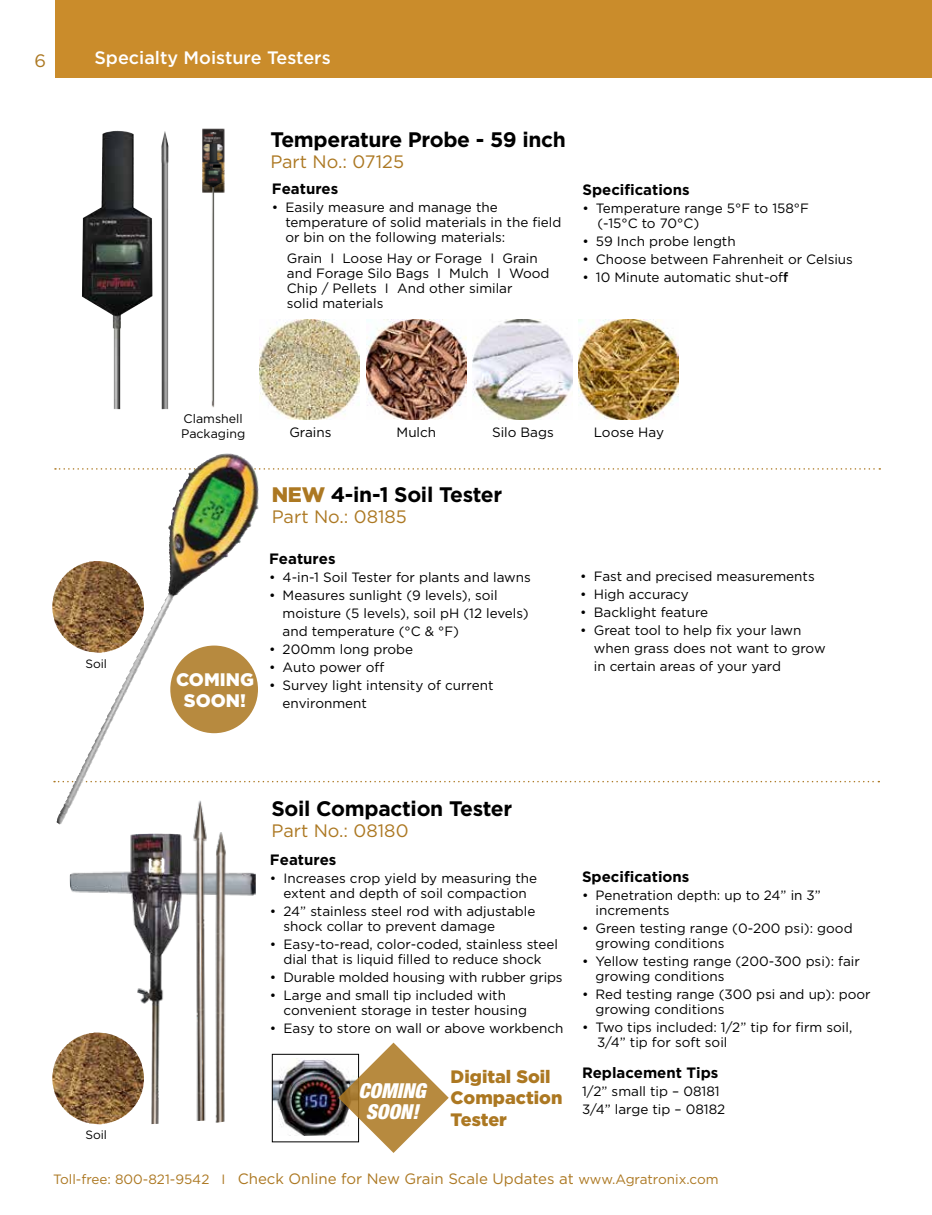
<style>
.page{position:relative;width:932px;height:1215px;background:#fff}
.page>*{position:absolute;margin:0;border:0;box-sizing:border-box;transform-origin:0 0}
.t1{font:700 21px "Gotham";letter-spacing:-.015em;color:#000}
.t2{font:italic 900 condensed 20.7px/21px "Helvetica Neue LT Std";color:#fff;text-align:center}
.t3{font:900 18.15px/21px "Gotham";color:#fff;text-align:center}
.t4{font:18px "Gotham";color:#ac7822}
.t5{font:900 18px/21.6px "Gotham";color:#ac7822}
.t6{font:500 18px "Gotham";color:#fff}
.t7{font:700 15px "Gotham";color:#000}
.t8{font:13.5px/15px "Gotham";color:#000}
.t9{font:13.5px "Gotham";color:#ac7822}
.t10{font:12.45px/15.1px "Gotham";color:#000}
.t11{font:12px "Gotham";color:#000}
.s1{font-weight:500}
.s2{font-weight:900;color:#ac7822}
.s3{font-size:15px}
</style>
<div class="page">
<img style="left:274px;top:1058px;width:64px;height:78px">
<div style="left:272px;top:1054px;width:87px;height:88px;border:1px solid #000"></div>
<img style="left:70px;top:834px;width:186px;height:290px">
<img style="left:191px;top:800px;width:22px;height:321px">
<img style="left:213px;top:832px;width:15px;height:291px">
<svg style="left:54px;top:781px;width:825px;height:1px"></svg>
<img style="left:52px;top:1033px;width:92px;height:92px">
<div style="left:55px;top:0;width:877px;height:78px;background:#ca8c2b"></div>
<svg style="left:55px;top:468px;width:825px;height:2px"></svg>
<img style="left:102px;top:131px;width:66px;height:278px">
<img style="left:202px;top:128px;width:23px;height:280px">
<img style="left:260px;top:319px;width:100px;height:100px">
<img style="left:579px;top:319px;width:99px;height:100px">
<img style="left:366px;top:319px;width:100px;height:100px">
<img style="left:473px;top:319px;width:100px;height:100px">
<img style="left:52px;top:561px;width:84px;height:92px">
<img style="left:136px;top:456px;width:80px;height:202px">
<div style="left:170px;top:646px;width:88px;height:87px;background:#b78a3f;border-radius:50%"></div>
<svg style="left:338px;top:1043px;width:111px;height:110px"></svg>
<h3 class="t4" style="left:35px;top:49px;width:13px">6</h3>
<h3 class="t6" style="left:94px;top:46px;width:238px">Specialty Moisture Testers</h3>
<h1 class="t1" style="left:270px;top:125px;width:297px">Temperature Probe - 59 inch</h1>
<h3 class="t4" style="left:270px;top:150px;width:135px">Part No.: 07125</h3>
<p class="t7" style="left:272px;top:179px;width:68px">Features</p>
<p class="t8" style="left:285px;top:200px;width:277px;text-indent:-14px">• Easily measure and manage the temperature of solid materials in the field or bin on the following materials:</p>
<p class="t8" style="left:287px;top:251px;width:264px">Grain I Loose Hay or Forage I Grain and Forage Silo Bags I Mulch I Wood<br>Chip / Pellets I And other similar<br>solid materials</p>
<p class="t7" style="left:582px;top:179px;width:109px">Specifications</p>
<p class="t8" style="left:597px;top:200px;width:213px;text-indent:-15px">• Temperature range 5°F to 158°F (-15°C to 70°C)</p>
<p class="t8" style="left:582px;top:233px;width:155px">• 59 Inch probe length</p>
<p class="t8" style="left:582px;top:251px;width:272px">• Choose between Fahrenheit or Celsius</p>
<p class="t8" style="left:582px;top:269px;width:207px">• 10 Minute automatic shut-of<span class="s1">f</span></p>
<p class="t10" style="left:181px;top:411px;width:66px">Clamshell<br>Packaging</p>
<p class="t8" style="left:289px;top:425px;width:44px">Grains</p>
<p class="t8" style="left:396px;top:425px;width:41px">Mulch</p>
<p class="t8" style="left:492px;top:425px;width:63px">Silo Bags</p>
<p class="t8" style="left:593px;top:425px;width:72px">Loose Hay</p>
<h1 class="t1" style="left:272px;top:481px;width:232px"><span class="s2">NEW</span> 4-in-1 Soil Tester</h1>
<h3 class="t4" style="left:272px;top:505px;width:137px">Part No.: 08185</h3>
<p class="t7" style="left:269px;top:548px;width:68px">Features</p>
<p class="t8" style="left:269px;top:569px;width:263px">• 4-in-1 Soil Tester for plants and lawns</p>
<p class="t8" style="left:282px;top:586px;width:248px;line-height:18px;text-indent:-14px">• Measures sunlight (9 levels), soil moisture (5 levels), soil pH (12 levels) and temperature (°C &amp; °F)</p>
<p class="t8" style="left:269px;top:641px;width:146px">• 200mm long probe</p>
<p class="t8" style="left:269px;top:659px;width:117px">• Auto power off</p>
<p class="t8" style="left:282px;top:676px;width:212px;line-height:18px;text-indent:-14px">• Survey light intensity of current environment</p>
<p class="t8" style="left:580px;top:569px;width:236px">• Fast and precised measurements</p>
<p class="t8" style="left:580px;top:587px;width:110px">• High accuracy</p>
<p class="t8" style="left:580px;top:605px;width:129px">• Backlight feature</p>
<p class="t8" style="left:593px;top:621px;width:233px;line-height:18px;text-indent:-14px">• Great tool to help fix your lawn when grass does not want to grow</p>
<p class="t11" style="left:85px;top:656px;width:23px">Soil</p>
<p class="t8" style="left:593px;top:659px;width:189px">in certain areas of your yard</p>
<h3 class="t3" style="left:176px;top:669px;width:79px">COMING<br>SOON!</h3>
<h1 class="t1" style="left:271px;top:794px;width:242px">Soil Compaction Tester</h1>
<h3 class="t4" style="left:271px;top:819px;width:138px">Part No.: 08180</h3>
<p class="t7" style="left:270px;top:850px;width:68px">Features</p>
<p class="t8" style="left:270px;top:871px;width:269px;text-align:center">• Increases crop yield by measuring the extent and depth of soil compaction</p>
<p class="t8" style="left:283px;top:904px;width:253px;text-indent:-14px">• 24” stainless steel rod with adjustable shock collar to prevent damage</p>
<p class="t8" style="left:270px;top:937px;width:289px;text-align:center">• Easy-to-read, color-coded, stainless steel dial that is liquid filled to reduce shock</p>
<p class="t8" style="left:270px;top:970px;width:294px">• Durable molded housing with rubber grips</p>
<p class="t8" style="left:283px;top:988px;width:245px;text-indent:-14px">• Large and small tip included with convenient storage in tester housing</p>
<p class="t8" style="left:270px;top:1021px;width:295px">• Easy to store on wall or above workbench</p>
<h2 class="t2" style="left:358px;top:1080px;width:69px">COMING<br>SOON!</h2>
<h3 class="t5" style="left:450px;top:1066px;width:113px">Digital Soil<br>Compaction<br>Tester</h3>
<p class="t7" style="left:582px;top:866px;width:109px">Specifications</p>
<p class="t8" style="left:595px;top:887px;width:227px;text-indent:-14px">• Penetration depth: up to 24” in 3” increments</p>
<p class="t8" style="left:595px;top:920px;width:258px;text-indent:-14px">• Green testing range (0-200 psi): good growing conditions</p>
<p class="t8" style="left:595px;top:953px;width:266px;text-indent:-14px">• Yellow testing range (200-300 psi): fair growing conditions</p>
<p class="t8" style="left:595px;top:986px;width:277px;text-indent:-14px">• Red testing range (300 psi and up): poor growing conditions</p>
<p class="t8" style="left:597px;top:1019px;width:257px;text-indent:-15px">• Two tips included: 1/2” tip for firm soil,<br>3/4” tip for soft soil</p>
<p class="t7" style="left:582px;top:1063px;width:138px">Replacement Tips</p>
<p class="t8" style="left:582px;top:1082px;width:145px;line-height:18px">1/2” small tip – 08181<br>3/4” large tip – 08182</p>
<p class="t11" style="left:85px;top:1127px;width:23px">Soil</p>
<p class="t9" style="left:53px;top:1170px;width:667px">Toll-free: 800-821-9542 I <span class="s3">Check Online for New Grain Scale Updates at</span> www.Agratronix.com</p>
</div>
